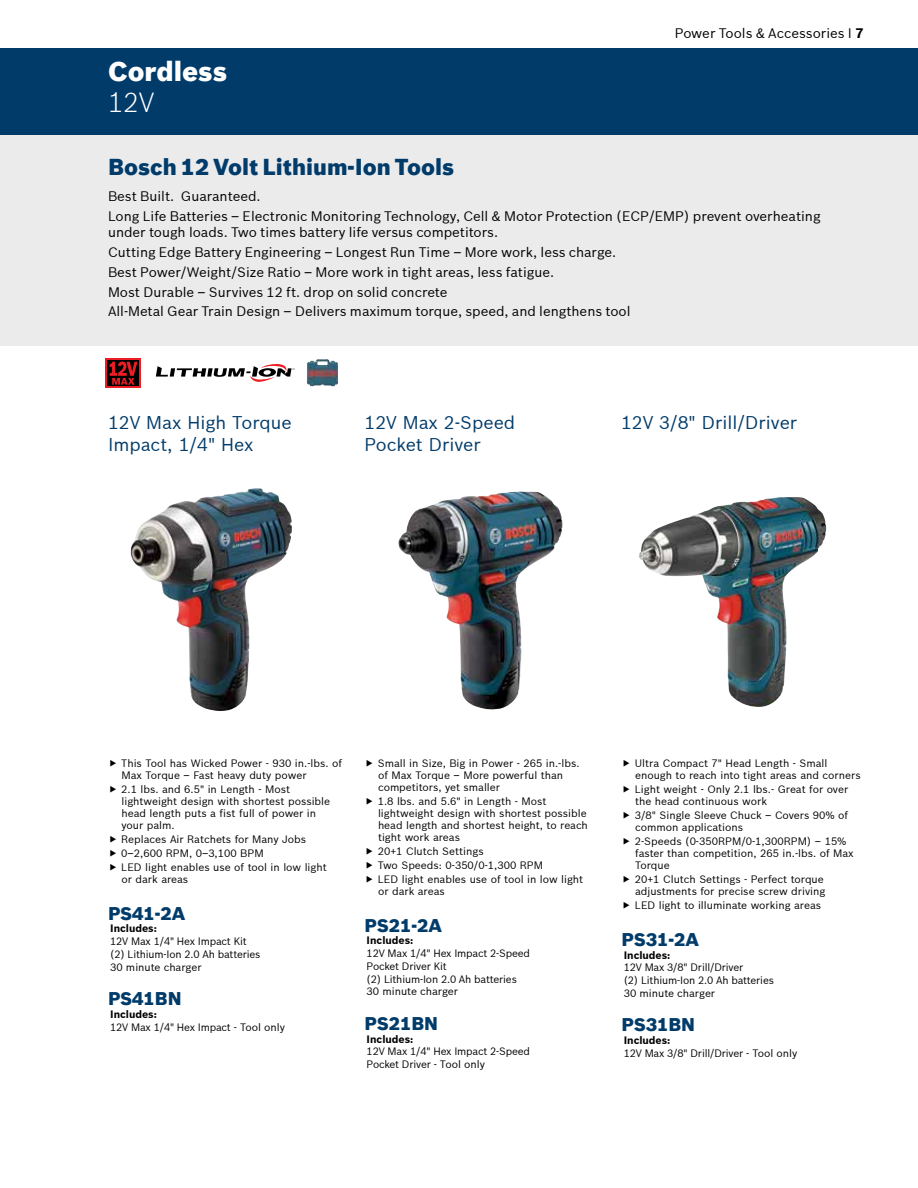
<style>
.page{position:relative;width:918px;height:1188px;background:#fff}
.page>*{position:absolute;margin:0;border:0;box-sizing:border-box;transform-origin:0 0}
.t1{font:900 27px "Bosch Sans";color:#fff}
.t2{font:300 27px "Bosch Sans";color:#fff}
.t3{font:900 22.5px "Bosch Sans";color:#003b6a}
.t4{font:18px/21.6px "Bosch Sans";color:#003b6a}
.t5{font:900 18px "Bosch Sans";color:#003b6a}
.t6{font:13.5px/19.8px "Bosch Sans";color:#000}
.t7{font:10.5px/12px "Bosch Sans";color:#000}
.t8{font:700 10.5px "Bosch Sans";color:#000}
.s1{font-weight:700}
</style>
<div class="page">
<div style="left:0;top:134px;width:918px;height:212px;background:#ebebec"></div>
<img style="left:307px;top:359px;width:18px;height:27px">
<svg style="left:106px;top:359px;width:35px;height:29px"></svg>
<svg style="left:108px;top:361px;width:31px;height:25px"></svg>
<svg style="left:110px;top:362px;width:28px;height:23px"></svg>
<svg style="left:156px;top:364px;width:139px;height:18px"></svg>
<div style="left:0;top:48px;width:918px;height:87px;background:#003b6a"></div>
<img style="left:130px;top:488px;width:162px;height:223px">
<img style="left:398px;top:492px;width:165px;height:218px">
<img style="left:639px;top:497px;width:187px;height:210px">
<h1 class="t1" style="left:108px;top:55px;width:121px">Cordless</h1>
<h1 class="t2" style="left:108px;top:86px;width:48px">12V</h1>
<p class="t6" style="left:675px;top:23px;width:190px">Power Tools &amp; Accessories I <span class="s1">7</span></p>
<h2 class="t3" style="left:108px;top:153px;width:348px">Bosch 12 Volt Lithium-Ion Tools</h2>
<p class="t6" style="left:108px;top:186px;width:714px">Best Built. Guaranteed.<br>Long Life Batteries – Electronic Monitoring Technology, Cell &amp; Motor Protection (ECP/EMP) prevent overheating</p>
<p class="t6" style="left:108px;top:223px;width:524px">under tough loads. Two times battery life versus competitors.<br>Cutting Edge Battery Engineering – Longest Run Time – More work, less charge.<br>Best Power/Weight/Size Ratio – More work in tight areas, less fatigue.<br>Most Durable – Survives 12 ft. drop on solid concrete<br>All-Metal Gear Train Design – Delivers maximum torque, speed, and lengthens tool</p>
<h3 class="t4" style="left:108px;top:412px;width:185px">12V Max High Torque<br>Impact, 1/4" Hex</h3>
<h3 class="t4" style="left:364px;top:412px;width:152px">12V Max 2-Speed<br>Pocket Driver</h3>
<h3 class="t4" style="left:621px;top:412px;width:178px">12V 3/8" Drill/Driver</h3>
<p class="t7" style="left:121px;top:757px;width:222px">This Tool has Wicked Power - 930 in.-lbs. of<br>Max Torque – Fast heavy duty power</p>
<p class="t7" style="left:121px;top:783px;width:210px">2.1 lbs. and 6.5" in Length - Most lightweight design with shortest possible head length puts a fist full of power in your palm.</p>
<p class="t7" style="left:121px;top:832px;width:207px;line-height:14.1px">Replaces Air Ratchets for Many Jobs<br>0–2,600 RPM, 0–3,100 BPM<br>LED light enables use of tool in low light</p>
<p class="t7" style="left:122px;top:873px;width:68px">or dark areas</p>
<h3 class="t5" style="left:108px;top:902px;width:79px">PS41-2A</h3>
<p class="t8" style="left:110px;top:922px;width:48px">Includes:</p>
<p class="t7" style="left:110px;top:935px;width:152px;line-height:12.8px">12V Max 1/4" Hex Impact Kit (2) Lithium-Ion 2.0 Ah batteries<br>30 minute charger</p>
<h3 class="t5" style="left:108px;top:987px;width:75px">PS41BN</h3>
<p class="t8" style="left:110px;top:1008px;width:48px">Includes:</p>
<p class="t7" style="left:110px;top:1021px;width:176px">12V Max 1/4" Hex Impact - Tool only</p>
<p class="t7" style="left:378px;top:757px;width:203px">Small in Size, Big in Power - 265 in.-lbs. of Max Torque – More powerful than competitors, yet smaller</p>
<p class="t7" style="left:378px;top:795px;width:212px">1.8 lbs. and 5.6" in Length - Most lightweight design with shortest possible head length and shortest height, to reach tight work areas</p>
<p class="t7" style="left:378px;top:844px;width:207px;line-height:14.1px">20+1 Clutch Settings<br>Two Speeds: 0-350/0-1,300 RPM<br>LED light enables use of tool in low light</p>
<p class="t7" style="left:378px;top:885px;width:68px">or dark areas</p>
<h3 class="t5" style="left:364px;top:914px;width:79px">PS21-2A</h3>
<p class="t8" style="left:367px;top:934px;width:48px">Includes:</p>
<p class="t7" style="left:367px;top:947px;width:165px;line-height:12.8px">12V Max 1/4" Hex Impact 2-Speed<br>Pocket Driver Kit<br>(2) Lithium-Ion 2.0 Ah batteries<br>30 minute charger</p>
<h3 class="t5" style="left:364px;top:1012px;width:75px">PS21BN</h3>
<p class="t8" style="left:367px;top:1032px;width:48px">Includes:</p>
<p class="t7" style="left:367px;top:1045px;width:165px;line-height:12.8px">12V Max 1/4" Hex Impact 2-Speed<br>Pocket Driver - Tool only</p>
<p class="t7" style="left:635px;top:757px;width:227px">Ultra Compact 7" Head Length - Small enough to reach into tight areas and corners</p>
<p class="t7" style="left:635px;top:783px;width:215px">Light weight - Only 2.1 lbs.- Great for over the head continuous work</p>
<p class="t7" style="left:635px;top:809px;width:215px">3/8" Single Sleeve Chuck – Covers 90% of common applications</p>
<p class="t7" style="left:635px;top:835px;width:220px">2-Speeds (0-350RPM/0-1,300RPM) – 15% faster than competition, 265 in.-lbs. of Max<br>Torque</p>
<p class="t7" style="left:635px;top:873px;width:192px">20+1 Clutch Settings - Perfect torque adjustments for precise screw driving</p>
<p class="t7" style="left:635px;top:899px;width:188px">LED light to illuminate working areas</p>
<h3 class="t5" style="left:622px;top:928px;width:79px">PS31-2A</h3>
<p class="t8" style="left:624px;top:948px;width:48px">Includes:</p>
<p class="t7" style="left:624px;top:961px;width:152px;line-height:12.8px">12V Max 3/8" Drill/Driver<br>(2) Lithium-Ion 2.0 Ah batteries<br>30 minute charger</p>
<h3 class="t5" style="left:622px;top:1014px;width:75px">PS31BN</h3>
<p class="t8" style="left:624px;top:1034px;width:48px">Includes:</p>
<p class="t7" style="left:624px;top:1047px;width:175px">12V Max 3/8" Drill/Driver - Tool only</p>
</div>
